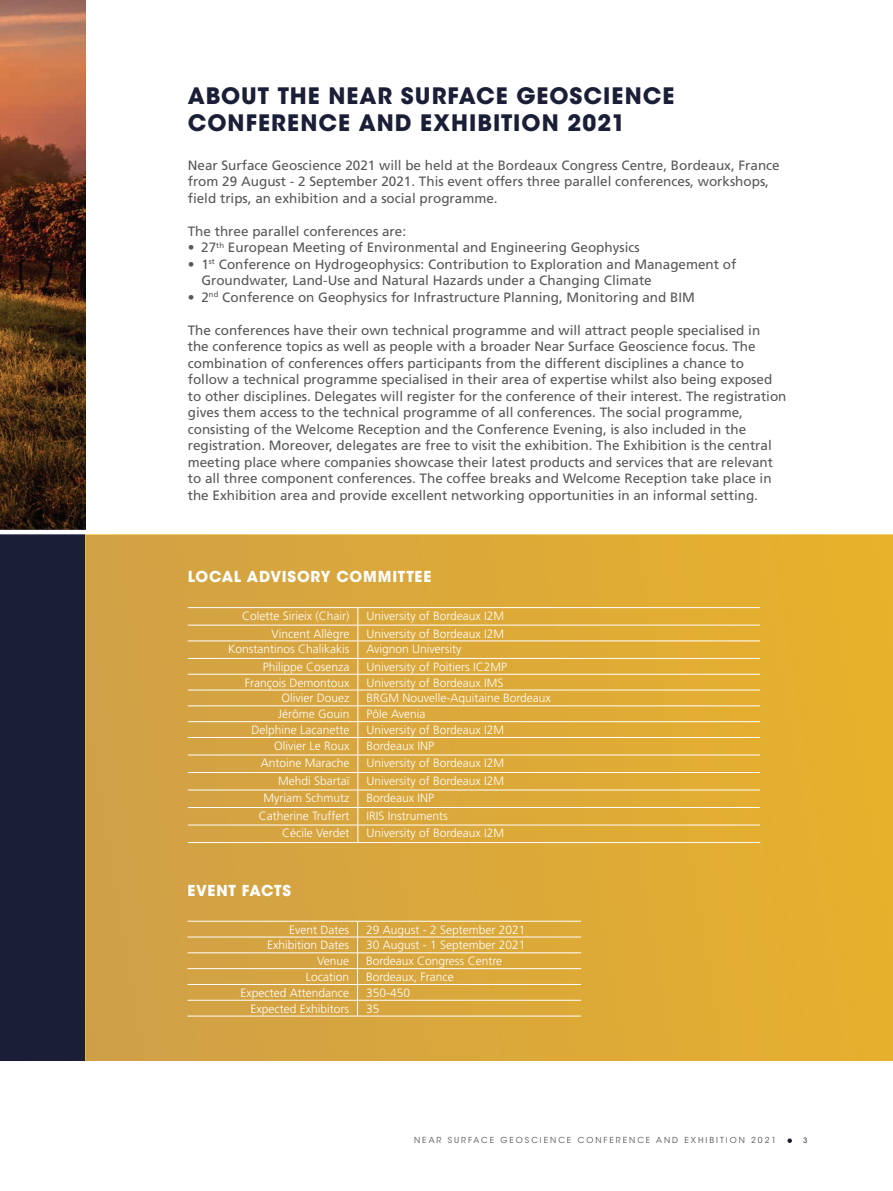
<style>
.page{position:relative;width:893px;height:1191px;background:#fff}
.page>*{position:absolute;margin:0;border:0;box-sizing:border-box;transform-origin:0 0}
.t1{font:700 22.5px/27px "ITC Avant Garde Std";letter-spacing:.045em;color:#1a1e37}
.t2{font:700 15px "ITC Avant Garde Std";letter-spacing:.045em;color:#fff}
.t3{font:13.5px/16.5px "Frutiger LT Std";color:#57585a}
.t4{font:300 12px "Frutiger LT Std";color:#fff}
.t5{font:8.25px "ITC Avant Garde Std";letter-spacing:.24em;color:#57585a}
.t6{font:500 7.5px "ITC Avant Garde Std";color:#57585a}
</style>
<div class="page">
<svg style="left:787px;top:1138px;width:5px;height:5px"></svg>
<div style="left:0;top:533px;width:85px;height:528px;background:#1a1e37"></div>
<img style="left:0;top:0;width:85px;height:530px">
<div style="left:86px;top:535px;width:806px;height:526px;background:linear-gradient(to right,#d0a149,#e7b12d)"></div>
<hr style="left:188px;top:607px;width:170px;height:1px;background:#fff">
<hr style="left:358px;top:607px;width:402px;height:1px;background:#fff">
<hr style="left:188px;top:625px;width:170px;height:1px;background:#fff">
<hr style="left:358px;top:625px;width:402px;height:1px;background:#fff">
<hr style="left:188px;top:640px;width:170px;height:1px;background:#fff">
<hr style="left:358px;top:640px;width:402px;height:1px;background:#fff">
<hr style="left:188px;top:658px;width:170px;height:1px;background:#fff">
<hr style="left:358px;top:658px;width:402px;height:1px;background:#fff">
<hr style="left:188px;top:674px;width:170px;height:1px;background:#fff">
<hr style="left:358px;top:674px;width:402px;height:1px;background:#fff">
<hr style="left:188px;top:689px;width:170px;height:1px;background:#fff">
<hr style="left:358px;top:689px;width:402px;height:1px;background:#fff">
<hr style="left:188px;top:705px;width:170px;height:1px;background:#fff">
<hr style="left:358px;top:705px;width:402px;height:1px;background:#fff">
<hr style="left:188px;top:721px;width:170px;height:1px;background:#fff">
<hr style="left:358px;top:721px;width:402px;height:1px;background:#fff">
<hr style="left:188px;top:737px;width:170px;height:1px;background:#fff">
<hr style="left:358px;top:737px;width:402px;height:1px;background:#fff">
<hr style="left:188px;top:754px;width:170px;height:1px;background:#fff">
<hr style="left:358px;top:754px;width:402px;height:1px;background:#fff">
<hr style="left:188px;top:772px;width:170px;height:1px;background:#fff">
<hr style="left:358px;top:772px;width:402px;height:1px;background:#fff">
<hr style="left:188px;top:789px;width:170px;height:1px;background:#fff">
<hr style="left:358px;top:789px;width:402px;height:1px;background:#fff">
<hr style="left:188px;top:807px;width:170px;height:1px;background:#fff">
<hr style="left:358px;top:807px;width:402px;height:1px;background:#fff">
<hr style="left:188px;top:824px;width:170px;height:1px;background:#fff">
<hr style="left:358px;top:824px;width:402px;height:1px;background:#fff">
<svg style="left:357px;top:608px;width:1px;height:234px"></svg>
<hr style="left:188px;top:842px;width:170px;height:1px;background:#fff">
<hr style="left:358px;top:842px;width:402px;height:1px;background:#fff">
<hr style="left:187px;top:921px;width:171px;height:1px;background:#fff">
<hr style="left:358px;top:921px;width:223px;height:1px;background:#fff">
<hr style="left:187px;top:936px;width:171px;height:1px;background:#fff">
<hr style="left:358px;top:936px;width:223px;height:1px;background:#fff">
<hr style="left:187px;top:952px;width:171px;height:1px;background:#fff">
<hr style="left:358px;top:952px;width:223px;height:1px;background:#fff">
<hr style="left:187px;top:968px;width:171px;height:1px;background:#fff">
<hr style="left:358px;top:968px;width:223px;height:1px;background:#fff">
<hr style="left:187px;top:984px;width:171px;height:1px;background:#fff">
<hr style="left:358px;top:984px;width:223px;height:1px;background:#fff">
<hr style="left:187px;top:1000px;width:171px;height:1px;background:#fff">
<hr style="left:358px;top:1000px;width:223px;height:1px;background:#fff">
<svg style="left:357px;top:921px;width:1px;height:94px"></svg>
<hr style="left:187px;top:1015px;width:171px;height:1px;background:#fff">
<hr style="left:358px;top:1015px;width:223px;height:1px;background:#fff">
<hr style="left:0;top:530px;width:893px;height:4px;background:#fff">
<h1 class="t1" style="left:188px;top:82px;width:488px">ABOUT THE NEAR SURFACE GEOSCIENCE<br>CONFERENCE AND EXHIBITION 2021</h1>
<p class="t3" style="left:188px;top:157px;width:593px">Near Surface Geoscience 2021 will be held at the Bordeaux Congress Centre, Bordeaux, France from 29 August - 2 September 2021. This event offers three parallel conferences, workshops, field trips, an exhibition and a social programme.</p>
<p class="t3" style="left:188px;top:223px;width:220px">The three parallel conferences are:</p>
<p class="t3" style="left:188px;top:239px;width:453px">• 27<sup>th</sup> European Meeting of Environmental and Engineering Geophysics</p>
<p class="t3" style="left:201px;top:256px;width:536px;text-indent:-14px">• 1<sup>st</sup> Conference on Hydrogeophysics: Contribution to Exploration and Management of<br>Groundwater, Land-Use and Natural Hazards under a Changing Climate</p>
<p class="t3" style="left:188px;top:289px;width:509px">• 2<sup>nd</sup> Conference on Geophysics for Infrastructure Planning, Monitoring and BIM</p>
<p class="t3" style="left:188px;top:322px;width:600px">The conferences have their own technical programme and will attract people specialised in<br>the conference topics as well as people with a broader Near Surface Geoscience focus. The combination of conferences offers participants from the different disciplines a chance to follow a technical programme specialised in their area of expertise whilst also being exposed to other disciplines. Delegates will register for the conference of their interest. The registration gives them access to the technical programme of all conferences. The social programme, consisting of the Welcome Reception and the Conference Evening, is also included in the registration. Moreover, delegates are free to visit the exhibition. The Exhibition is the central meeting place where companies showcase their latest products and services that are relevant to all three component conferences. The coffee breaks and Welcome Reception take place in the Exhibition area and provide excellent networking opportunities in an informal setting.</p>
<p class="t2" style="left:188px;top:567px;width:245px">LOCAL ADVISORY COMMITTEE</p>
<p class="t4" style="left:242px;top:609px;width:109px">Colette Sirieix (Chair)</p>
<p class="t4" style="left:366px;top:609px;width:139px">University of Bordeaux I2M</p>
<p class="t4" style="left:272px;top:626px;width:79px">Vincent Allègre</p>
<p class="t4" style="left:366px;top:626px;width:139px">University of Bordeaux I2M</p>
<p class="t4" style="left:228px;top:642px;width:123px">Konstantinos Chalikakis</p>
<p class="t4" style="left:366px;top:642px;width:97px">Avignon University</p>
<p class="t4" style="left:263px;top:660px;width:88px">Philippe Cosenza</p>
<p class="t4" style="left:366px;top:660px;width:142px">University of Poitiers IC2MP</p>
<p class="t4" style="left:245px;top:675px;width:106px">François Demontoux</p>
<p class="t4" style="left:366px;top:675px;width:139px">University of Bordeaux IMS</p>
<p class="t4" style="left:281px;top:691px;width:69px">Olivier Douez</p>
<p class="t4" style="left:366px;top:691px;width:186px">BRGM Nouvelle-Aquitaine Bordeaux</p>
<p class="t4" style="left:278px;top:707px;width:73px">Jérôme Gouin</p>
<p class="t4" style="left:366px;top:707px;width:61px">Pôle Avenia</p>
<p class="t4" style="left:251px;top:723px;width:100px">Delphine Lacanette</p>
<p class="t4" style="left:366px;top:723px;width:139px">University of Bordeaux I2M</p>
<p class="t4" style="left:274px;top:739px;width:77px">Olivier Le Roux</p>
<p class="t4" style="left:366px;top:739px;width:69px">Bordeaux INP</p>
<p class="t4" style="left:261px;top:756px;width:90px">Antoine Marache</p>
<p class="t4" style="left:366px;top:756px;width:139px">University of Bordeaux I2M</p>
<p class="t4" style="left:278px;top:774px;width:73px">Mehdi Sbartaï</p>
<p class="t4" style="left:366px;top:774px;width:139px">University of Bordeaux I2M</p>
<p class="t4" style="left:263px;top:791px;width:87px">Myriam Schmutz</p>
<p class="t4" style="left:366px;top:791px;width:69px">Bordeaux INP</p>
<p class="t4" style="left:259px;top:809px;width:92px">Catherine Truffert</p>
<p class="t4" style="left:366px;top:809px;width:83px">IRIS Instruments</p>
<p class="t4" style="left:282px;top:826px;width:69px">Cécile Verdet</p>
<p class="t4" style="left:366px;top:826px;width:139px">University of Bordeaux I2M</p>
<p class="t2" style="left:187px;top:880px;width:105px">EVENT FACTS</p>
<p class="t4" style="left:289px;top:922px;width:61px">Event Dates</p>
<p class="t4" style="left:366px;top:922px;width:161px">29 August - 2 September 2021</p>
<p class="t4" style="left:267px;top:938px;width:84px">Exhibition Dates</p>
<p class="t4" style="left:366px;top:938px;width:161px">30 August - 1 September 2021</p>
<p class="t4" style="left:317px;top:954px;width:34px">Venue</p>
<p class="t4" style="left:366px;top:954px;width:138px">Bordeaux Congress Centre</p>
<p class="t4" style="left:306px;top:970px;width:45px">Location</p>
<p class="t4" style="left:366px;top:970px;width:89px">Bordeaux, France</p>
<p class="t4" style="left:240px;top:986px;width:110px">Expected Attendance</p>
<p class="t4" style="left:366px;top:986px;width:46px">350-450</p>
<p class="t4" style="left:250px;top:1001px;width:100px">Expected Exhibitors</p>
<p class="t4" style="left:366px;top:1001px;width:15px">35</p>
<p class="t5" style="left:414px;top:1135px;width:364px">NEAR SURFACE GEOSCIENCE CONFERENCE AND EXHIBITION 2021</p>
<p class="t6" style="left:803px;top:1136px;width:6px">3</p>
</div>
